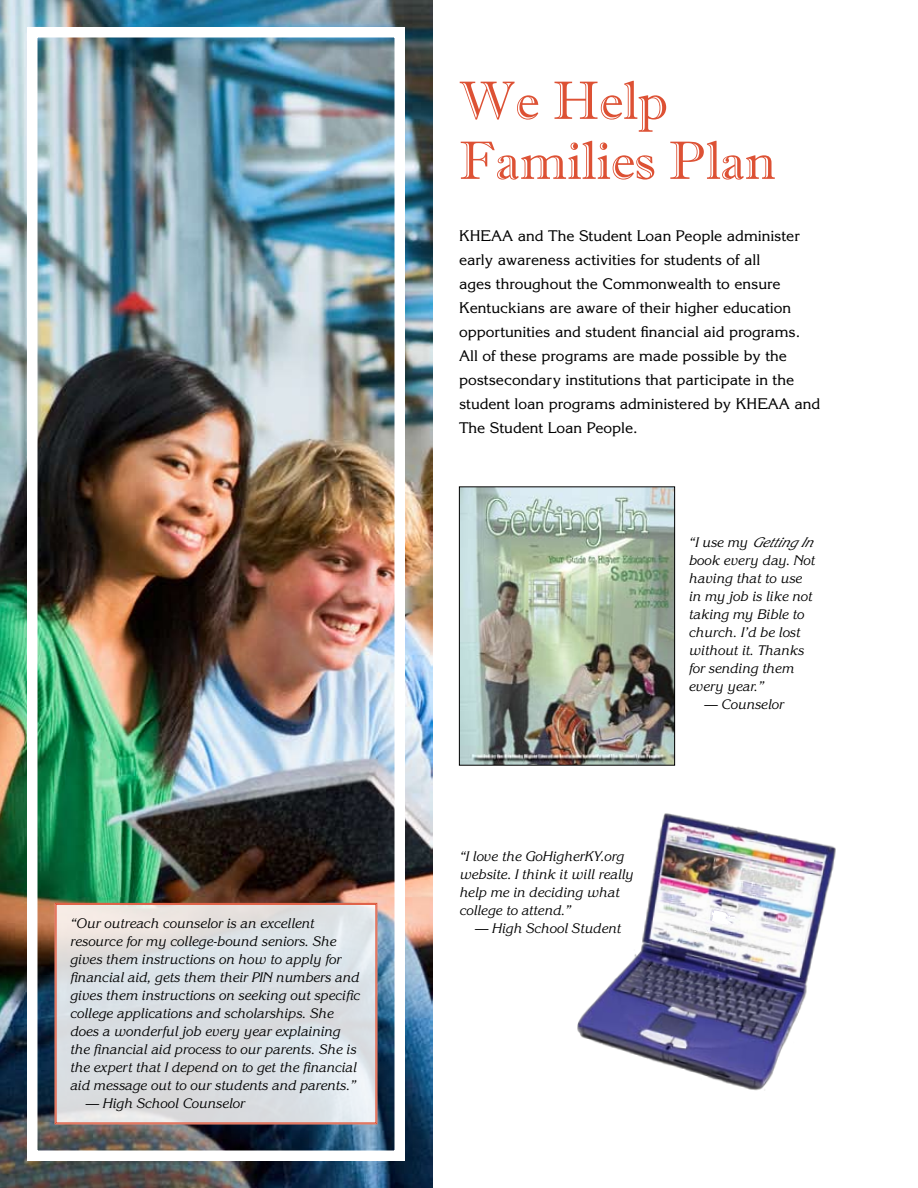
<style>
.page{position:relative;width:918px;height:1188px;background:#fff}
.page>*{position:absolute;margin:0;border:0;box-sizing:border-box;transform-origin:0 0}
.t1{font:54px/60px "Imprint MT Shadow";color:#dd5134}
.t2{font:15px/24px "Korinna";color:#000}
.t3{font:italic 13.5px/18px "Korinna";color:#000}
</style>
<div class="page">
<img style="left:0;top:0;width:433px;height:1188px">
<img style="left:459px;top:486px;width:216px;height:280px">
<svg style="left:54px;top:903px;width:324px;height:222px;background:#dcdde0"></svg>
<div style="left:56px;top:904px;width:320px;height:219px;border:1px solid #dd5134"></div>
<img style="left:577px;top:813px;width:259px;height:278px">
<p class="t3" style="left:70px;top:915px;width:291px">“Our outreach counselor is an excellent resource for my college-bound seniors. She gives them instructions on how to apply for financial aid, gets them their PIN numbers and gives them instructions on seeking out specific college applications and scholarships. She does a wonderful job every year explaining the financial aid process to our parents. She is the expert that I depend on to get the financial aid message out to our students and parents.”</p>
<p class="t3" style="left:85px;top:1095px;width:161px">— High School Counselor</p>
<h1 class="t1" style="left:459px;top:71px;width:318px">We Help<br>Families Plan</h1>
<p class="t2" style="left:459px;top:224px;width:363px">KHEAA and The Student Loan People administer early awareness activities for students of all<br>ages throughout the Commonwealth to ensure Kentuckians are aware of their higher education opportunities and student financial aid programs.<br>All of these programs are made possible by the postsecondary institutions that participate in the student loan programs administered by KHEAA and The Student Loan People.</p>
<p class="t3" style="left:688px;top:534px;width:131px">“I use my GettingIn book every day. Not having that to use<br>in my job is like not taking my Bible to church. I’d be lost without it. Thanks for sending them every year.”</p>
<p class="t3" style="left:704px;top:696px;width:81px">— Counselor</p>
<p class="t3" style="left:459px;top:848px;width:176px">“I love the GoHigherKY.org website. I think it will really help me in deciding what college to attend.”</p>
<p class="t3" style="left:474px;top:920px;width:148px">— High School Student</p>
</div>
